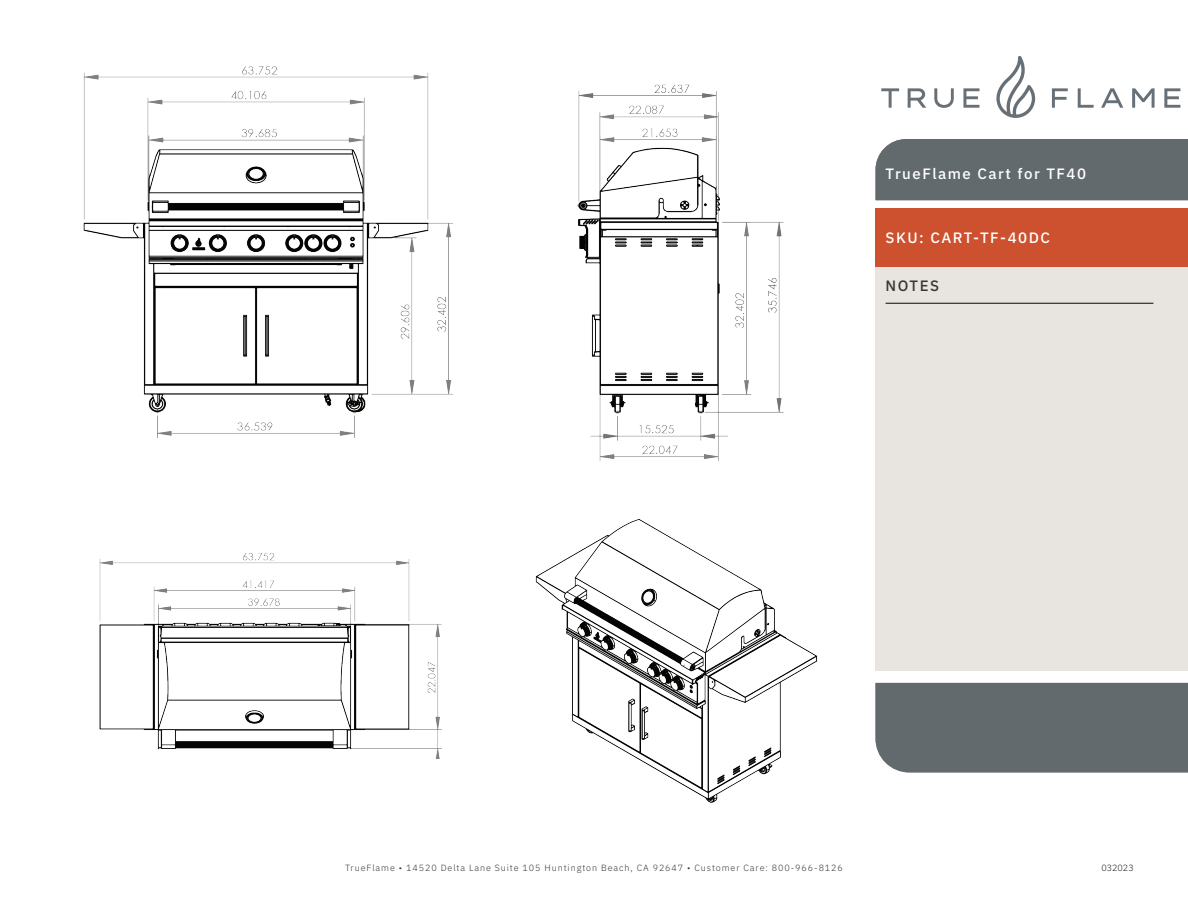
<style>
.page{position:relative;width:1188px;height:918px;background:#fff}
.page>*{position:absolute;margin:0;border:0;box-sizing:border-box;transform-origin:0 0}
.t1{font:500 15px "IBM Plex Sans";letter-spacing:.1em;color:#fff}
.t2{font:500 15px "IBM Plex Sans";letter-spacing:.1em;color:#363736}
.t3{font:300 9px "IBM Plex Sans";letter-spacing:.1em;color:#363736}
.t4{font:300 9px "IBM Plex Sans";color:#231f20}
</style>
<div class="page">
<div style="left:876px;top:683px;width:312px;height:90px;background:#636a6d"></div>
<div style="left:876px;top:209px;width:312px;height:59px;background:#cd512f"></div>
<div style="left:876px;top:268px;width:312px;height:403px;background:#e8e4e0"></div>
<div style="left:876px;top:139px;width:312px;height:61px;background:#636a6d"></div>
<hr style="left:886px;top:303px;width:267px;height:1px;background:#231f20">
<svg style="left:996px;top:56px;width:39px;height:62px"></svg>
<svg style="left:881px;top:88px;width:18px;height:20px"></svg>
<svg style="left:908px;top:88px;width:18px;height:20px"></svg>
<svg style="left:934px;top:88px;width:20px;height:20px"></svg>
<svg style="left:963px;top:88px;width:16px;height:20px"></svg>
<svg style="left:1052px;top:88px;width:16px;height:20px"></svg>
<svg style="left:1078px;top:88px;width:16px;height:20px"></svg>
<svg style="left:1101px;top:88px;width:22px;height:20px"></svg>
<svg style="left:1132px;top:88px;width:23px;height:20px"></svg>
<svg style="left:1164px;top:88px;width:16px;height:20px"></svg>
<img style="left:535px;top:519px;width:283px;height:284px">
<img style="left:83px;top:66px;width:370px;height:372px">
<img style="left:577px;top:84px;width:207px;height:377px">
<img style="left:99px;top:553px;width:343px;height:205px">
<p class="t1" style="left:886px;top:162px;width:202px">TrueFlame Cart for TF40</p>
<p class="t1" style="left:886px;top:226px;width:166px">SKU: CART-TF-40DC</p>
<p class="t2" style="left:886px;top:274px;width:55px">NOTES</p>
<p class="t3" style="left:345px;top:861px;width:499px">TrueFlame • 14520 Delta Lane Suite 105 Huntington Beach, CA 92647 • Customer Care: 800-966-8126</p>
<p class="t4" style="left:1101px;top:861px;width:34px">032023</p>
</div>
